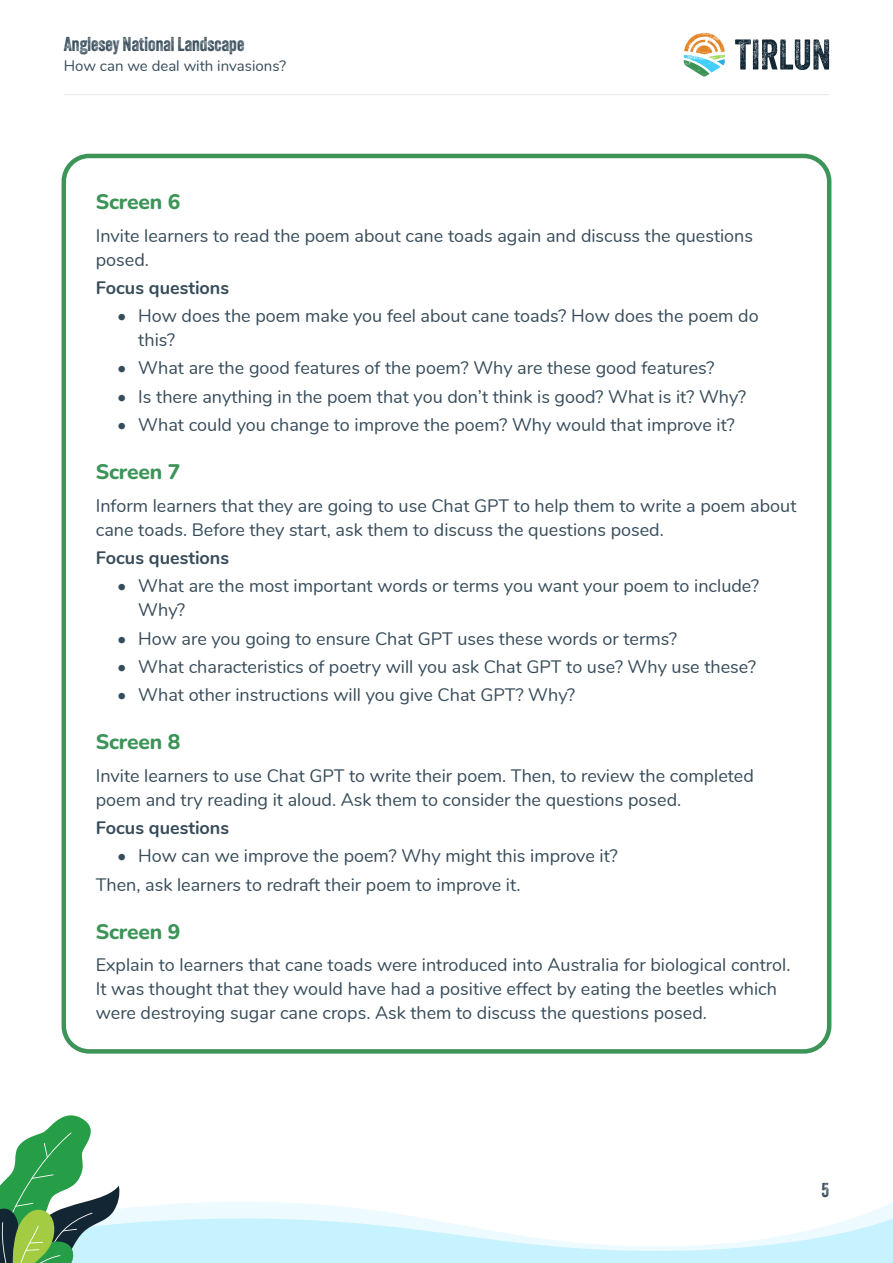
<style>
.page{position:relative;width:893px;height:1263px;background:#fff}
.page>*{position:absolute;margin:0;border:0;box-sizing:border-box;transform-origin:0 0}
.Page_section_heading{font:800 21px "Nunito";letter-spacing:-.01em;color:#3d9459}
.t1{font:19.5px "Veneer Two";color:#374c5a}
.Body_text{font:18px/24px "Nunito";color:#374c5a}
.Paragraph_Style_1{font:18px "Nunito";color:#374c5a}
.Body_text-2{font:700 18px "Nunito";color:#374c5a}
.t2{font:15px "Nunito";color:#374c5a}
</style>
<div class="page">
<svg style="left:735px;top:39px;width:94px;height:31px"></svg>
<svg style="left:684px;top:33px;width:41px;height:44px"></svg>
<hr style="left:64px;top:94px;width:765px;height:1px;background:#e6e7e9">
<div style="left:62px;top:154px;width:769px;height:900px;border:4px solid #3d9459;border-radius:26px"></div>
<svg style="left:0;top:1115px;width:893px;height:148px"></svg>
<p class="t1" style="left:64px;top:32px;width:182px">Anglesey National Landscape</p>
<p class="t2" style="left:64px;top:54px;width:224px">How can we deal with invasions?</p>
<p class="Page_section_heading" style="left:96px;top:187px;width:86px">Screen 6</p>
<p class="Body_text" style="left:96px;top:222px;width:659px">Invite learners to read the poem about cane toads again and discuss the questions posed.</p>
<p class="Body_text-2" style="left:96px;top:274px;width:135px">Focus questions</p>
<p class="Body_text" style="left:138px;top:303px;width:622px;text-indent:-21px">• How does the poem make you feel about cane toads? How does the poem do this?</p>
<p class="Body_text" style="left:117px;top:355px;width:599px">• What are the good features of the poem? Why are these good features?</p>
<p class="Body_text" style="left:117px;top:383px;width:630px">• Is there anything in the poem that you don’t think is good? What is it? Why?</p>
<p class="Body_text" style="left:117px;top:412px;width:619px">• What could you change to improve the poem? Why would that improve it?</p>
<p class="Page_section_heading" style="left:96px;top:457px;width:86px">Screen 7</p>
<p class="Body_text" style="left:96px;top:492px;width:702px">Inform learners that they are going to use Chat GPT to help them to write a poem about cane toads. Before they start, ask them to discuss the questions posed.</p>
<p class="Body_text-2" style="left:96px;top:544px;width:135px">Focus questions</p>
<p class="Body_text" style="left:138px;top:573px;width:622px;text-indent:-21px">• What are the most important words or terms you want your poem to include?<br>Why?</p>
<p class="Body_text" style="left:117px;top:625px;width:562px">• How are you going to ensure Chat GPT uses these words or terms?</p>
<p class="Body_text" style="left:117px;top:653px;width:641px">• What characteristics of poetry will you ask Chat GPT to use? Why use these?</p>
<p class="Body_text" style="left:117px;top:682px;width:460px">• What other instructions will you give Chat GPT? Why?</p>
<p class="Page_section_heading" style="left:96px;top:727px;width:86px">Screen 8</p>
<p class="Body_text" style="left:96px;top:762px;width:660px">Invite learners to use Chat GPT to write their poem. Then, to review the completed poem and try reading it aloud. Ask them to consider the questions posed.</p>
<p class="Body_text-2" style="left:96px;top:814px;width:135px">Focus questions</p>
<p class="Body_text" style="left:117px;top:843px;width:502px">• How can we improve the poem? Why might this improve it?</p>
<p class="Paragraph_Style_1" style="left:96px;top:871px;width:426px">Then, ask learners to redraft their poem to improve it.</p>
<p class="Page_section_heading" style="left:96px;top:916px;width:86px">Screen 9</p>
<p class="Body_text" style="left:96px;top:952px;width:696px">Explain to learners that cane toads were introduced into Australia for biological control.<br>It was thought that they would have had a positive effect by eating the beetles which were destroying sugar cane crops. Ask them to discuss the questions posed.</p>
<p class="t1" style="left:821px;top:1178px;width:9px">5</p>
</div>
